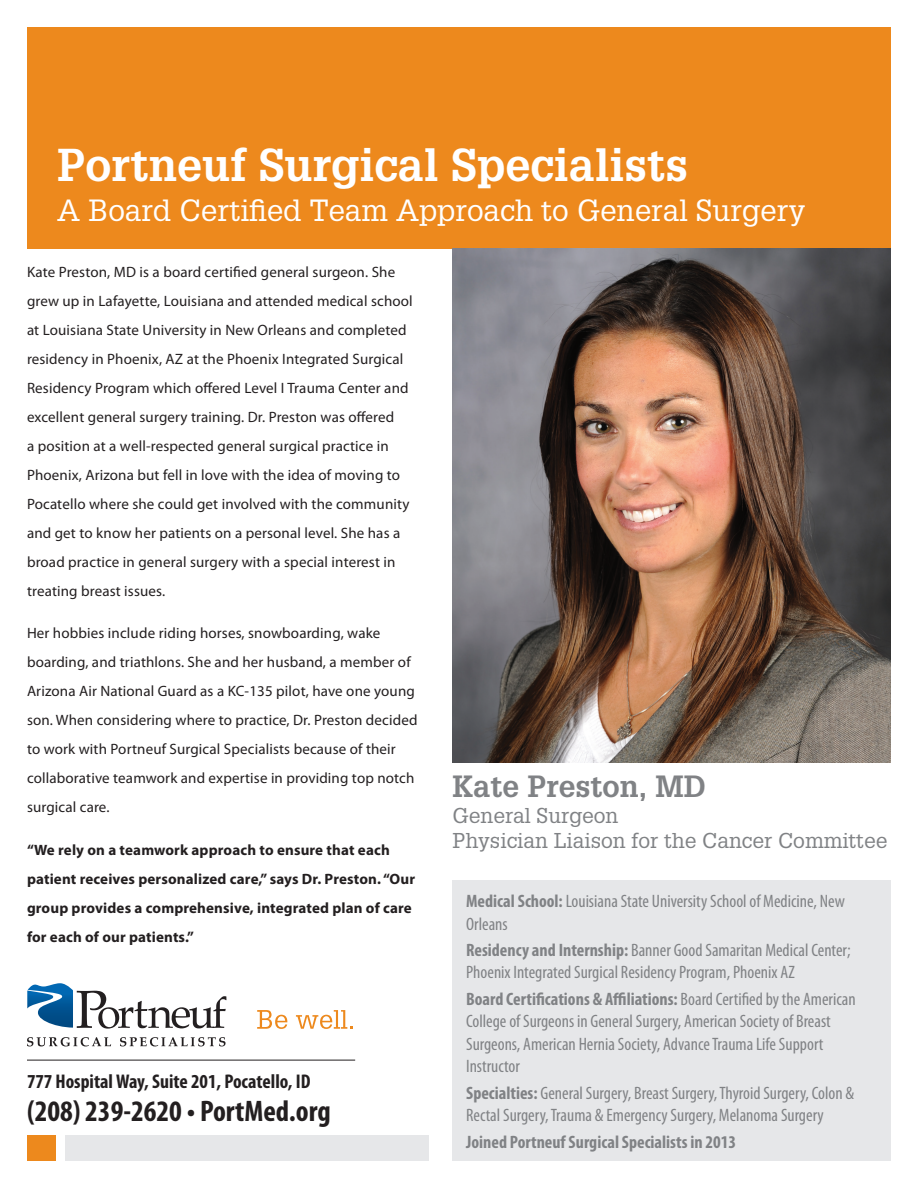
<style>
.page{position:relative;width:918px;height:1188px;background:#fff}
.page>*{position:absolute;margin:0;border:0;box-sizing:border-box;transform-origin:0 0}
.t1{font:700 45px "Glypha LT Std";color:#fff}
.t2{font:30px "Glypha LT Std";color:#fff}
.t3{font:700 30px "Glypha LT Std";color:#808285}
.t4{font:700 condensed 29.85px "Myriad Pro";color:#231f20}
.t5{font:21px "Glypha LT Std";color:#808285}
.t6{font:700 condensed 19.95px "Myriad Pro";color:#231f20}
.t7{font:condensed 18px/22.4px "Myriad Pro";color:#808285}
.t8{font:700 condensed 18px "Myriad Pro";color:#808285}
.t9{font:15px/29px "Myriad Pro";letter-spacing:.01em;color:#231f20}
.t10{font:700 15px/29px "Myriad Pro";letter-spacing:.01em;color:#231f20}
.s1{font-weight:700}
</style>
<div class="page">
<div style="left:27px;top:27px;width:864px;height:221px;background:#ed891d"></div>
<img style="left:453px;top:248px;width:438px;height:514px">
<div style="left:453px;top:880px;width:438px;height:281px;background:#e6e7e9"></div>
<svg style="left:257px;top:1010px;width:30px;height:19px"></svg>
<svg style="left:296px;top:1010px;width:57px;height:19px"></svg>
<svg style="left:27px;top:983px;width:199px;height:46px"></svg>
<svg style="left:27px;top:1037px;width:84px;height:9px"></svg>
<svg style="left:120px;top:1037px;width:106px;height:9px"></svg>
<hr style="left:27px;top:1060px;width:328px;height:1px;background:#231f20">
<div style="left:65px;top:1136px;width:364px;height:25px;background:#e6e7e9"></div>
<div style="left:27px;top:1136px;width:29px;height:25px;background:#ed891d"></div>
<p class="t1" style="left:57px;top:137px;width:632px">Portneuf Surgical Specialists</p>
<p class="t2" style="left:57px;top:193px;width:750px">A Board Certified Team Approach to General Surgery</p>
<p class="t9" style="left:27px;top:257px;width:387px">Kate Preston, MD is a board certified general surgeon. She grew up in Lafayette, Louisiana and attended medical school at Louisiana State University in New Orleans and completed residency in Phoenix, AZ at the Phoenix Integrated Surgical Residency Program which offered Level I Trauma Center and excellent general surgery training. Dr. Preston was offered<br>a position at a well-respected general surgical practice in Phoenix, Arizona but fell in love with the idea of moving to Pocatello where she could get involved with the community and get to know her patients on a personal level. She has a broad practice in general surgery with a special interest in treating breast issues.</p>
<p class="t9" style="left:27px;top:619px;width:392px">Her hobbies include riding horses, snowboarding, wake boarding, and triathlons. She and her husband, a member of Arizona Air National Guard as a KC-135 pilot, have one young son. When considering where to practice, Dr. Preston decided to work with Portneuf Surgical Specialists because of their collaborative teamwork and expertise in providing top notch surgical care.</p>
<p class="t10" style="left:27px;top:835px;width:390px">“We rely on a teamwork approach to ensure that each patient receives personalized care,” says Dr. Preston. “Our group provides a comprehensive, integrated plan of care for each of our patients.”</p>
<p class="t6" style="left:27px;top:1069px;width:285px">777 Hospital Way, Suite 201, Pocatello, ID</p>
<p class="t4" style="left:27px;top:1093px;width:305px">(208) 239-2620 • PortMed.org</p>
<p class="t3" style="left:453px;top:768px;width:255px">Kate Preston, MD</p>
<p class="t5" style="left:453px;top:802px;width:167px">General Surgeon</p>
<p class="t5" style="left:453px;top:828px;width:436px">Physician Liaison for the Cancer Committee</p>
<p class="t7" style="left:466px;top:890px;width:380px"><span class="s1">Medical School:</span> Louisiana State University School of Medicine, New<br>Orleans</p>
<p class="t7" style="left:466px;top:939px;width:386px"><span class="s1">Residency and Internship:</span> Banner Good Samaritan Medical Center;<br>Phoenix Integrated Surgical Residency Program, Phoenix AZ</p>
<p class="t7" style="left:466px;top:988px;width:391px"><span class="s1">Board Certifications &amp; Affiliations:</span> Board Certified by the American College of Surgeons in General Surgery, American Society of Breast Surgeons, American Hernia Society, Advance Trauma Life Support Instructor</p>
<p class="t7" style="left:466px;top:1081px;width:390px"><span class="s1">Specialties:</span> General Surgery, Breast Surgery, Thyroid Surgery, Colon &amp;<br>Rectal Surgery, Trauma &amp; Emergency Surgery, Melanoma Surgery</p>
<p class="t8" style="left:466px;top:1130px;width:272px">Joined Portneuf Surgical Specialists in 2013</p>
</div>
